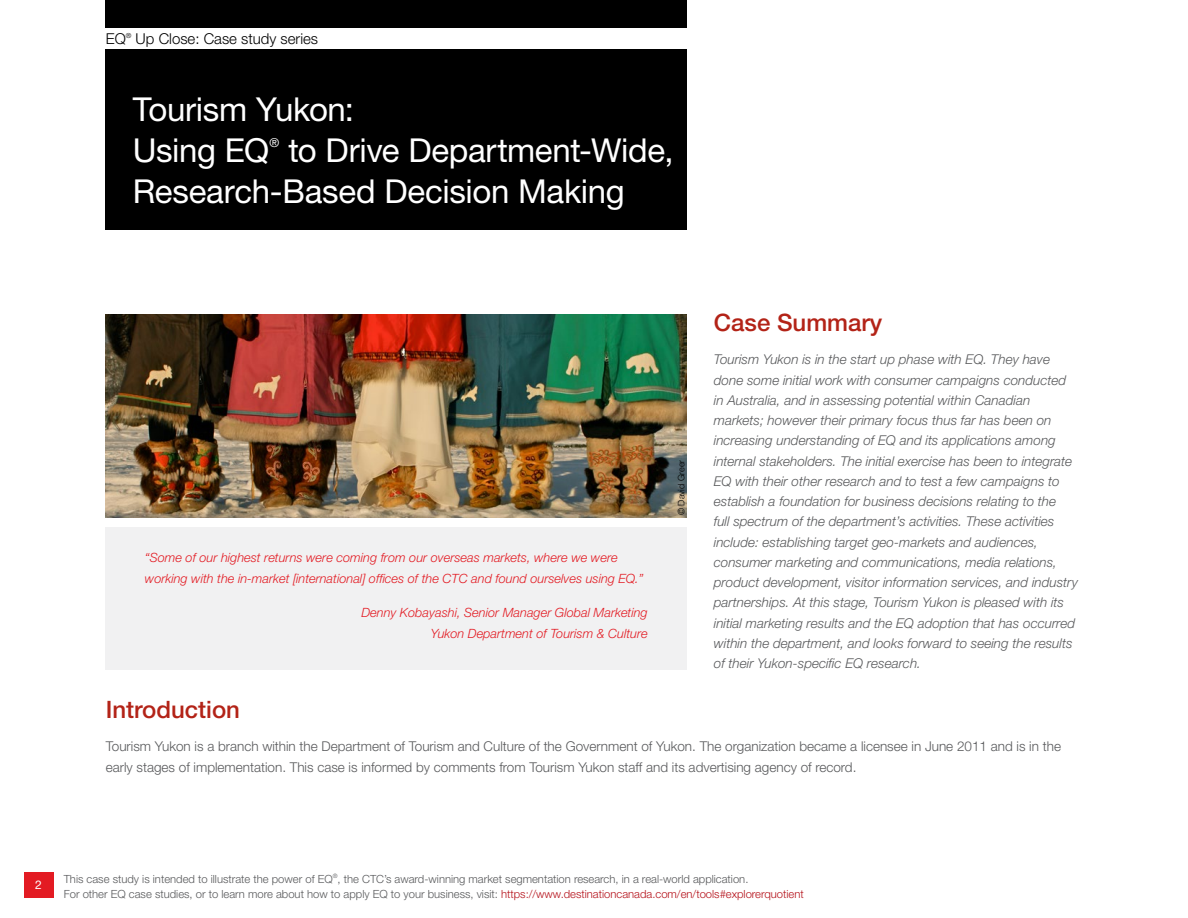
<style>
.page{position:relative;width:1188px;height:918px;background:#fff}
.page>*{position:absolute;margin:0;border:0;box-sizing:border-box;transform-origin:0 0}
.White_in-box_headers{font:33px/41.2px "Helvetica Neue LT Pro";letter-spacing:-.01em;color:#fff}
.Red_heading_16_pt{font:500 24px "Helvetica Neue LT Pro";color:#b32317}
.Body_bold{font:300 15px "Helvetica Neue LT Pro";color:#000}
.Body_-_Gray{font:italic 300 13.5px/20.2px "Helvetica Neue LT Pro";color:#58595b}
.Body_-_Gray-2{font:300 13.5px/20.2px "Helvetica Neue LT Pro";color:#58595b}
.quotes{font:italic 300 12.75px/21px "Helvetica Neue LT Pro";color:#e31b23}
.White_in-box_headers-2{font:12.3px "Helvetica Neue LT Pro";color:#fff}
.t1{font:12px "Helvetica Neue LT Pro";color:#fff}
.t2{font:300 11.25px/15px "Helvetica Neue LT Pro";color:#58595b}
.photo_credits{font:300 9px "Helvetica Neue LT Pro";color:#000}
.s1{color:#b5121b}
</style>
<div class="page">
<div style="left:24px;top:872px;width:29px;height:26px;background:#e31b23"></div>
<div style="left:106px;top:0;width:581px;height:28px;background:#000"></div>
<div style="left:106px;top:528px;width:581px;height:142px;background:#f1f1f2"></div>
<div style="left:106px;top:50px;width:581px;height:180px;background:#000"></div>
<img style="left:106px;top:314px;width:581px;height:204px">
<p class="Body_bold" style="left:106px;top:29px;width:214px">EQ<sup>®</sup> Up Close: Case study series</p>
<p class="White_in-box_headers" style="left:133px;top:87px;width:223px">Tourism Yukon:<br>Using EQ</p>
<p class="White_in-box_headers" style="left:133px;top:129px;width:542px;text-indent:156px">to Drive Department‑Wide,<br>Research‑Based Decision Making</p>
<p class="White_in-box_headers-2" style="left:270px;top:135px;width:11px">®</p>
<p class="quotes" style="left:145px;top:547px;width:500px">“Some of our highest returns were coming from our overseas markets, where we were working with the in-market [international] offices of the CTC and found ourselves using EQ.”</p>
<p class="quotes" style="left:361px;top:602px;width:288px;text-align:right">Denny Kobayashi, Senior Manager Global Marketing<br>Yukon Department of Tourism &amp; Culture</p>
<p class="photo_credits" style="left:676px;top:515px;width:57px;rotate:-90deg">© David Greer</p>
<p class="Red_heading_16_pt" style="left:714px;top:308px;width:170px">Case Summary</p>
<p class="Body_-_Gray" style="left:714px;top:349px;width:366px">Tourism Yukon is in the start up phase with EQ. They have done some initial work with consumer campaigns conducted in Australia, and in assessing potential within Canadian markets; however their primary focus thus far has been on increasing understanding of EQ and its applications among internal stakeholders. The initial exercise has been to integrate EQ with their other research and to test a few campaigns to establish a foundation for business decisions relating to the<br>full spectrum of the department’s activities. These activities include: establishing target geo-markets and audiences, consumer marketing and communications, media relations, product development, visitor information services, and industry partnerships. At this stage, Tourism Yukon is pleased with its initial marketing results and the EQ adoption that has occurred within the department, and looks forward to seeing the results of their Yukon-specific EQ research.</p>
<p class="Red_heading_16_pt" style="left:106px;top:695px;width:136px">Introduction</p>
<p class="Body_-_Gray-2" style="left:106px;top:736px;width:957px">Tourism Yukon is a branch within the Department of Tourism and Culture of the Government of Yukon. The organization became a licensee in June 2011 and is in the early stages of implementation. This case is informed by comments from Tourism Yukon staff and its advertising agency of record.</p>
<p class="t1" style="left:35px;top:878px;width:8px">2</p>
<p class="t2" style="left:64px;top:871px;width:742px">This case study is intended to illustrate the power of EQ<sup>®</sup>, the CTC’s award-winning market segmentation research, in a real-world application.<br>For other EQ case studies, or to learn more about how to apply EQ to your business, visit: <span class="s1">https://www.destinationcanada.com/en/tools#explorerquotient</span></p>
</div>
